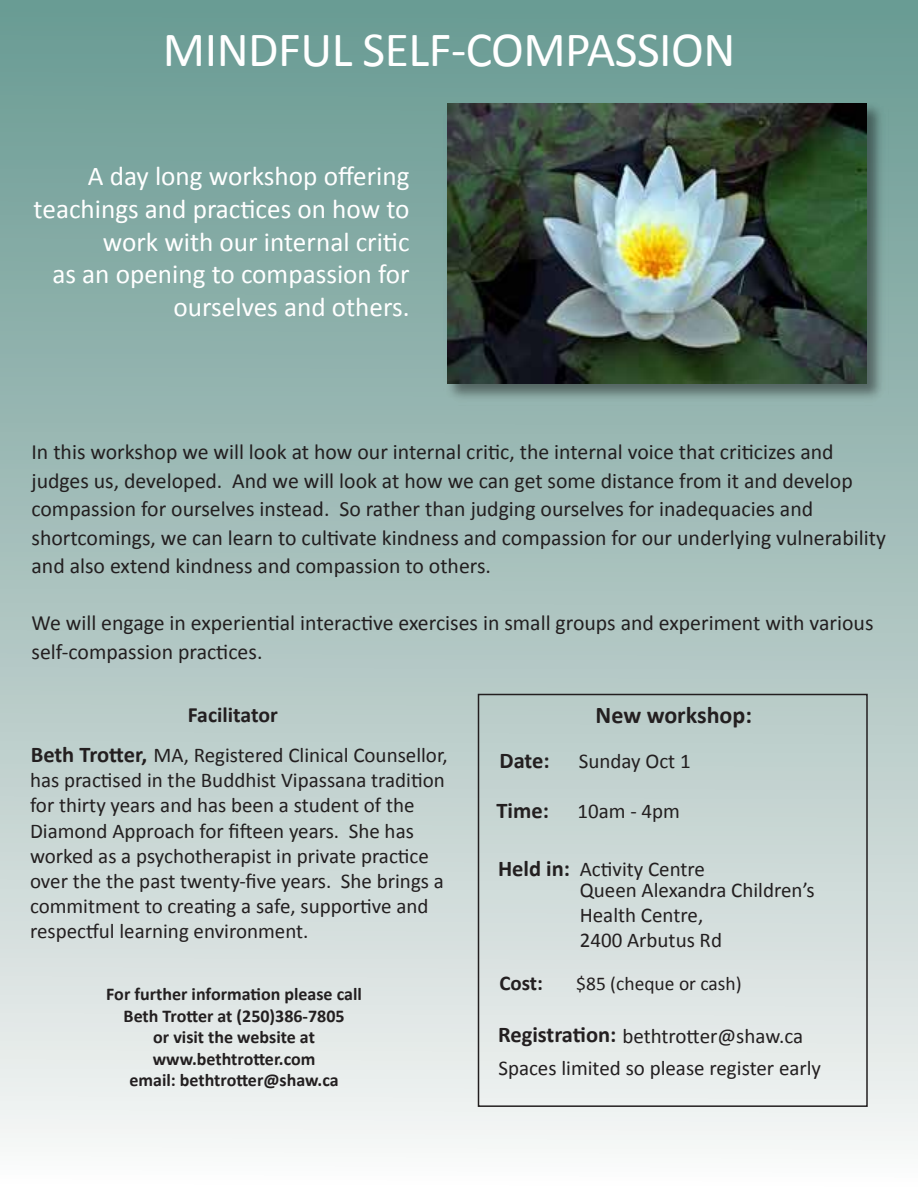
<style>
.page{position:relative;width:918px;height:1188px;background:#fff}
.page>*{position:absolute;margin:0;border:0;box-sizing:border-box;transform-origin:0 0}
.t1{font:49.5px "Calibri";letter-spacing:-.01em;color:#fff}
.t2{font:27.15px/32.7px "Calibri";color:#fff;text-align:right}
.t3{font:700 24px "Calibri";color:#231f20}
.t4{font:700 22.5px "Calibri";color:#231f20}
.t5{font:21.75px/28.5px "Calibri";color:#231f20}
.t6{font:700 21.75px "Calibri";color:#231f20}
.t7{font:21px/25.2px "Calibri";color:#231f20}
.t8{font:700 21px "Calibri";color:#231f20}
.t9{font:19.5px "Calibri";color:#231f20}
.t10{font:700 18px/21.6px "Calibri";color:#231f20;text-align:center}
.s1{font-weight:700;font-size:22.5px}
</style>
<div class="page">
<div style="left:0;top:0;width:918px;height:1188px;background:linear-gradient(to bottom,#65978f,#f6f5f5)"></div>
<div style="left:478px;top:694px;width:390px;height:413px;border:2px solid #231f20"></div>
<img style="left:441px;top:98px;width:447px;height:307px">
<img style="left:447px;top:104px;width:420px;height:280px">
<h1 class="t1" style="left:163px;top:18px;width:574px">MINDFUL SELF-COMPASSION</h1>
<p class="t2" style="left:34px;top:159px;width:378px">A day long workshop offering teachings and practices on how to work with our internal critic<br>as an opening to compassion for ourselves and others.</p>
<p class="t5" style="left:32px;top:437px;width:856px">In this workshop we will look at how our internal critic, the internal voice that criticizes and judges us, developed. And we will look at how we can get some distance from it and develop compassion for ourselves instead. So rather than judging ourselves for inadequacies and shortcomings, we can learn to cultivate kindness and compassion for our underlying vulnerability and also extend kindness and compassion to others.</p>
<p class="t5" style="left:32px;top:608px;width:844px">We will engage in experiential interactive exercises in small groups and experiment with various self-compassion practices.</p>
<p class="t6" style="left:188px;top:701px;width:91px">Facilitator</p>
<p class="t7" style="left:30px;top:742px;width:419px"><span class="s1">Beth Trotter,</span> MA, Registered Clinical Counsellor, has practised in the Buddhist Vipassana tradition for thirty years and has been a student of the Diamond Approach for fifteen years. She has worked as a psychotherapist in private practice over the the past twenty-five years. She brings a commitment to creating a safe, supportive and respectful learning environment.</p>
<p class="t10" style="left:106px;top:982px;width:257px">For further information please call<br>Beth Trotter at (250)386-7805<br>or visit the website at www.bethtrotter.com<br>email: bethtrotter@shaw.ca</p>
<p class="t3" style="left:596px;top:700px;width:158px">New workshop:</p>
<p class="t4" style="left:500px;top:747px;width:52px">Date:</p>
<p class="t7" style="left:579px;top:748px;width:113px">Sunday Oct 1</p>
<p class="t4" style="left:496px;top:797px;width:54px">Time:</p>
<p class="t7" style="left:577px;top:797px;width:104px">10am - 4pm</p>
<p class="t7" style="left:498px;top:855px;width:209px"><span class="s1">Held in:</span> Activity Centre</p>
<p class="t7" style="left:580px;top:876px;width:237px">Queen Alexandra Children’s<br>Health Centre,<br>2400 Arbutus Rd</p>
<p class="t8" style="left:499px;top:970px;width:45px">Cost:</p>
<p class="t9" style="left:576px;top:972px;width:167px">$85 (cheque or cash)</p>
<p class="t7" style="left:498px;top:1022px;width:307px"><span class="s1">Registration:</span> bethtrotter@shaw.ca</p>
<p class="t7" style="left:498px;top:1054px;width:324px">Spaces limited so please register early</p>
</div>
